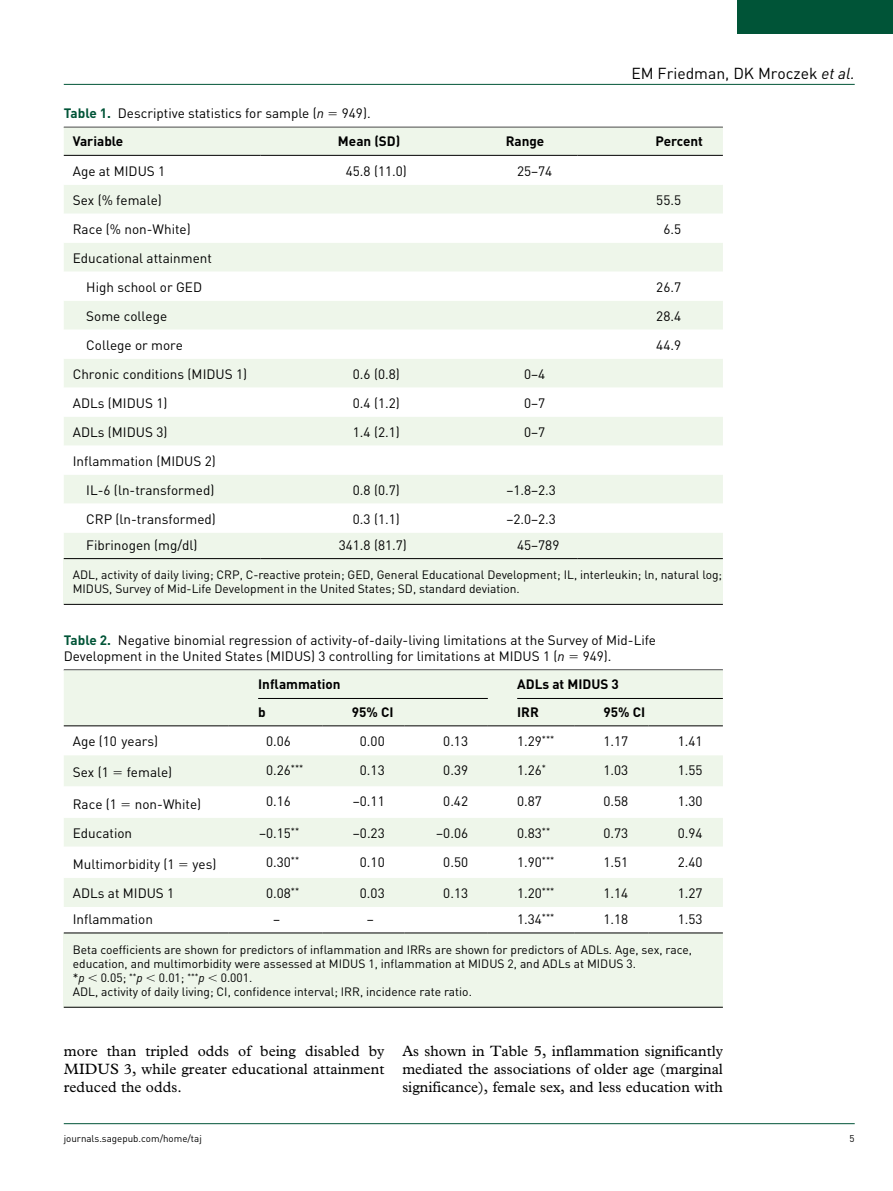
<style>
.page{position:relative;width:893px;height:1191px;background:#fff}
.page>*{position:absolute;margin:0;border:0;box-sizing:border-box;transform-origin:0 0}
.t1{font:15.75px "DIN";color:#000}
.t2{font:15px/18px "Plantin Std";letter-spacing:.005em;color:#000;text-align:justify}
.t3{font:13.5px/29px "DIN";color:#000;text-align:center}
.t4{font:700 13.5px "DIN";color:#000}
.t5{font:12px/14.2px "DIN";color:#000}
.t6{font:9.75px "DIN";color:#000}
.s1{font-style:italic}
.s2{font-weight:700;color:#005437}
</style>
<div class="page">
<hr style="left:64px;top:84px;width:791px;height:1px;background:#005437">
<hr style="left:64px;top:1123px;width:791px;height:1px;background:#005437">
<div style="left:738px;top:0;width:155px;height:34px;background:#005437"></div>
<div style="left:64px;top:558px;width:659px;height:46px;background:#eef6ea"></div>
<hr style="left:64px;top:127px;width:659px;height:1px;background:#000">
<hr style="left:64px;top:604px;width:659px;height:1px;background:#000">
<div style="left:64px;top:128px;width:659px;height:430px;background:#eef6ea"></div>
<svg style="left:64px;top:156px;width:659px;height:376px"></svg>
<hr style="left:64px;top:155px;width:196px;height:1px;background:#000">
<hr style="left:260px;top:155px;width:168px;height:1px;background:#000">
<hr style="left:428px;top:155px;width:150px;height:1px;background:#000">
<hr style="left:578px;top:155px;width:145px;height:1px;background:#000">
<hr style="left:64px;top:558px;width:196px;height:1px;background:#000">
<hr style="left:260px;top:558px;width:168px;height:1px;background:#000">
<hr style="left:428px;top:558px;width:150px;height:1px;background:#000">
<hr style="left:578px;top:558px;width:145px;height:1px;background:#000">
<div style="left:64px;top:933px;width:659px;height:74px;background:#eef6ea"></div>
<hr style="left:64px;top:669px;width:659px;height:1px;background:#000">
<hr style="left:64px;top:1006px;width:659px;height:1px;background:#000">
<div style="left:64px;top:670px;width:659px;height:55px;background:#eef6ea"></div>
<svg style="left:64px;top:726px;width:659px;height:181px"></svg>
<hr style="left:404px;top:725px;width:84px;height:1px;background:#000">
<hr style="left:648px;top:725px;width:75px;height:1px;background:#000">
<hr style="left:64px;top:725px;width:165px;height:1px;background:#000">
<hr style="left:229px;top:725px;width:94px;height:1px;background:#000">
<hr style="left:323px;top:725px;width:81px;height:1px;background:#000">
<hr style="left:488px;top:725px;width:86px;height:1px;background:#000">
<hr style="left:574px;top:725px;width:74px;height:1px;background:#000">
<hr style="left:64px;top:932px;width:165px;height:1px;background:#000">
<hr style="left:229px;top:932px;width:94px;height:1px;background:#000">
<hr style="left:323px;top:932px;width:81px;height:1px;background:#000">
<hr style="left:404px;top:932px;width:84px;height:1px;background:#000">
<hr style="left:488px;top:932px;width:86px;height:1px;background:#000">
<hr style="left:574px;top:932px;width:74px;height:1px;background:#000">
<hr style="left:648px;top:932px;width:75px;height:1px;background:#000">
<hr style="left:258px;top:698px;width:230px;height:1px;background:#000">
<hr style="left:517px;top:698px;width:206px;height:1px;background:#000">
<svg style="left:114px;top:771px;width:8px;height:3px"></svg>
<svg style="left:122px;top:803px;width:8px;height:3px"></svg>
<svg style="left:179px;top:863px;width:8px;height:3px"></svg>
<p class="t1" style="left:631px;top:63px;width:225px">EM Friedman, DK Mroczek <span class="s1">et al.</span></p>
<p class="t3" style="left:64px;top:98px;width:262px"><span class="s2">Table 1.</span> Descriptive statistics for sample (<span class="s1">n</span></p>
<p class="t3" style="left:342px;top:98px;width:30px">949).</p>
<p class="t4" style="left:73px;top:133px;width:52px">Variable</p>
<p class="t4" style="left:338px;top:133px;width:64px">Mean (SD)</p>
<p class="t4" style="left:506px;top:133px;width:40px">Range</p>
<p class="t4" style="left:655px;top:133px;width:49px">Percent</p>
<p class="t3" style="left:73px;top:156px;width:94px">Age at MIDUS 1</p>
<p class="t3" style="left:346px;top:156px;width:62px">45.8 (11.0)</p>
<p class="t3" style="left:517px;top:156px;width:37px">25–74</p>
<p class="t3" style="left:73px;top:185px;width:91px">Sex (% female)</p>
<p class="t3" style="left:656px;top:185px;width:26px">55.5</p>
<p class="t3" style="left:73px;top:214px;width:119px">Race (% non-White)</p>
<p class="t3" style="left:663px;top:214px;width:19px">6.5</p>
<p class="t3" style="left:73px;top:243px;width:141px">Educational attainment<br>High school or GED</p>
<p class="t3" style="left:656px;top:272px;width:26px">26.7</p>
<p class="t3" style="left:86px;top:301px;width:82px">Some college</p>
<p class="t3" style="left:656px;top:301px;width:26px">28.4</p>
<p class="t3" style="left:86px;top:330px;width:98px">College or more</p>
<p class="t3" style="left:656px;top:330px;width:26px">44.9</p>
<p class="t3" style="left:73px;top:359px;width:176px">Chronic conditions (MIDUS 1)</p>
<p class="t3" style="left:353px;top:359px;width:48px">0.6 (0.8)</p>
<p class="t3" style="left:524px;top:359px;width:23px">0–4</p>
<p class="t3" style="left:73px;top:388px;width:96px">ADLs (MIDUS 1)</p>
<p class="t3" style="left:353px;top:388px;width:48px">0.4 (1.2)</p>
<p class="t3" style="left:524px;top:388px;width:23px">0–7</p>
<p class="t3" style="left:73px;top:417px;width:96px">ADLs (MIDUS 3)</p>
<p class="t3" style="left:353px;top:417px;width:48px">1.4 (2.1)</p>
<p class="t3" style="left:524px;top:417px;width:23px">0–7</p>
<p class="t3" style="left:73px;top:446px;width:145px;text-align:right">Inflammation (MIDUS 2)<br>IL-6 (ln-transformed)</p>
<p class="t3" style="left:353px;top:475px;width:48px">0.8 (0.7)</p>
<p class="t3" style="left:506px;top:475px;width:51px">−1.8–2.3</p>
<p class="t3" style="left:86px;top:504px;width:131px">CRP (ln-transformed)</p>
<p class="t3" style="left:353px;top:504px;width:48px">0.3 (1.1)</p>
<p class="t3" style="left:506px;top:504px;width:51px">−2.0–2.3</p>
<p class="t3" style="left:86px;top:530px;width:113px">Fibrinogen (mg/dl)</p>
<p class="t3" style="left:339px;top:530px;width:70px">341.8 (81.7)</p>
<p class="t3" style="left:517px;top:530px;width:44px">45–789</p>
<p class="t5" style="left:73px;top:567px;width:651px">ADL, activity of daily living; CRP, C-reactive protein; GED, General Educational Development; IL, interleukin; ln, natural log;<br>MIDUS, Survey of Mid-Life Development in the United States; SD, standard deviation.</p>
<p class="t3" style="left:64px;top:632px;width:594px;line-height:15.8px;text-align:left"><span class="s2">Table 2.</span> Negative binomial regression of activity-of-daily-living limitations at the Survey of Mid-Life<br>Development in the United States (MIDUS) 3 controlling for limitations at MIDUS 1 (<span class="s1">n</span></p>
<p class="t3" style="left:583px;top:641px;width:30px">949).</p>
<p class="t4" style="left:258px;top:675px;width:84px">Inflammation</p>
<p class="t4" style="left:517px;top:675px;width:103px">ADLs at MIDUS 3</p>
<p class="t4" style="left:258px;top:703px;width:9px">b</p>
<p class="t4" style="left:352px;top:703px;width:43px">95% CI</p>
<p class="t4" style="left:517px;top:703px;width:23px">IRR</p>
<p class="t4" style="left:603px;top:703px;width:43px">95% CI</p>
<p class="t3" style="left:73px;top:726px;width:87px">Age (10 years)</p>
<p class="t3" style="left:266px;top:726px;width:26px">0.06</p>
<p class="t3" style="left:360px;top:726px;width:26px">0.00</p>
<p class="t3" style="left:443px;top:726px;width:26px">0.13</p>
<p class="t3" style="left:517px;top:726px;width:39px">1.29<sup>***</sup></p>
<p class="t3" style="left:603px;top:726px;width:26px">1.17</p>
<p class="t3" style="left:678px;top:726px;width:26px">1.41</p>
<p class="t3" style="left:73px;top:758px;width:37px">Sex (1</p>
<p class="t3" style="left:127px;top:758px;width:47px">female)</p>
<p class="t3" style="left:266px;top:755px;width:39px">0.26<sup>***</sup></p>
<p class="t3" style="left:360px;top:755px;width:26px">0.13</p>
<p class="t3" style="left:443px;top:755px;width:26px">0.39</p>
<p class="t3" style="left:517px;top:755px;width:30px">1.26<sup>*</sup></p>
<p class="t3" style="left:603px;top:755px;width:26px">1.03</p>
<p class="t3" style="left:678px;top:755px;width:26px">1.55</p>
<p class="t3" style="left:73px;top:789px;width:46px">Race (1</p>
<p class="t3" style="left:135px;top:789px;width:68px">non-White)</p>
<p class="t3" style="left:266px;top:787px;width:26px">0.16</p>
<p class="t3" style="left:353px;top:787px;width:33px">−0.11</p>
<p class="t3" style="left:443px;top:787px;width:26px">0.42</p>
<p class="t3" style="left:517px;top:787px;width:26px">0.87</p>
<p class="t3" style="left:603px;top:787px;width:26px">0.58</p>
<p class="t3" style="left:678px;top:787px;width:26px">1.30</p>
<p class="t3" style="left:73px;top:818px;width:61px">Education</p>
<p class="t3" style="left:259px;top:818px;width:42px">−0.15<sup>**</sup></p>
<p class="t3" style="left:353px;top:818px;width:33px">−0.23</p>
<p class="t3" style="left:436px;top:818px;width:33px">−0.06</p>
<p class="t3" style="left:517px;top:818px;width:35px">0.83<sup>**</sup></p>
<p class="t3" style="left:603px;top:818px;width:26px">0.73</p>
<p class="t3" style="left:678px;top:818px;width:26px">0.94</p>
<p class="t3" style="left:73px;top:849px;width:103px">Multimorbidity (1</p>
<p class="t3" style="left:192px;top:849px;width:25px">yes)</p>
<p class="t3" style="left:266px;top:847px;width:35px">0.30<sup>**</sup></p>
<p class="t3" style="left:360px;top:847px;width:26px">0.10</p>
<p class="t3" style="left:443px;top:847px;width:26px">0.50</p>
<p class="t3" style="left:517px;top:847px;width:39px">1.90<sup>***</sup></p>
<p class="t3" style="left:603px;top:847px;width:26px">1.51</p>
<p class="t3" style="left:678px;top:847px;width:26px">2.40</p>
<p class="t3" style="left:73px;top:878px;width:103px">ADLs at MIDUS 1</p>
<p class="t3" style="left:266px;top:878px;width:35px">0.08<sup>**</sup></p>
<p class="t3" style="left:360px;top:878px;width:26px">0.03</p>
<p class="t3" style="left:443px;top:878px;width:26px">0.13</p>
<p class="t3" style="left:517px;top:878px;width:39px">1.20<sup>***</sup></p>
<p class="t3" style="left:603px;top:878px;width:26px">1.14</p>
<p class="t3" style="left:678px;top:878px;width:26px">1.27</p>
<p class="t3" style="left:73px;top:904px;width:82px">Inflammation</p>
<p class="t3" style="left:273px;top:904px;width:9px">–</p>
<p class="t3" style="left:367px;top:904px;width:9px">–</p>
<p class="t3" style="left:517px;top:904px;width:39px">1.34<sup>***</sup></p>
<p class="t3" style="left:603px;top:904px;width:26px">1.18</p>
<p class="t3" style="left:678px;top:904px;width:26px">1.53</p>
<p class="t5" style="left:73px;top:942px;width:621px">Beta coefficients are shown for predictors of inflammation and IRRs are shown for predictors of ADLs. Age, sex, race, education, and multimorbidity were assessed at MIDUS 1, inflammation at MIDUS 2, and ADLs at MIDUS 3.<br>*<span class="s1">p</span></p>
<p class="t5" style="left:101px;top:970px;width:44px">0.05; <sup>**</sup><span class="s1">p</span></p>
<p class="t5" style="left:159px;top:970px;width:47px">0.01; <sup>***</sup><span class="s1">p</span></p>
<p class="t5" style="left:73px;top:970px;width:401px;text-indent:148px">0.001.<br>ADL, activity of daily living; CI, confidence interval; IRR, incidence rate ratio.</p>
<p class="t2" style="left:64px;top:1042px;width:322px">more than tripled odds of being disabled by MIDUS 3, while greater educational attainment reduced the odds.</p>
<p class="t2" style="left:402px;top:1042px;width:322px">As shown in Table 5, inflammation significantly mediated the associations of older age (marginal significance), female sex, and less education with</p>
<p class="t6" style="left:64px;top:1132px;width:140px">journals.sagepub.com/home/taj</p>
<p class="t6" style="left:850px;top:1132px;width:7px">5</p>
</div>
